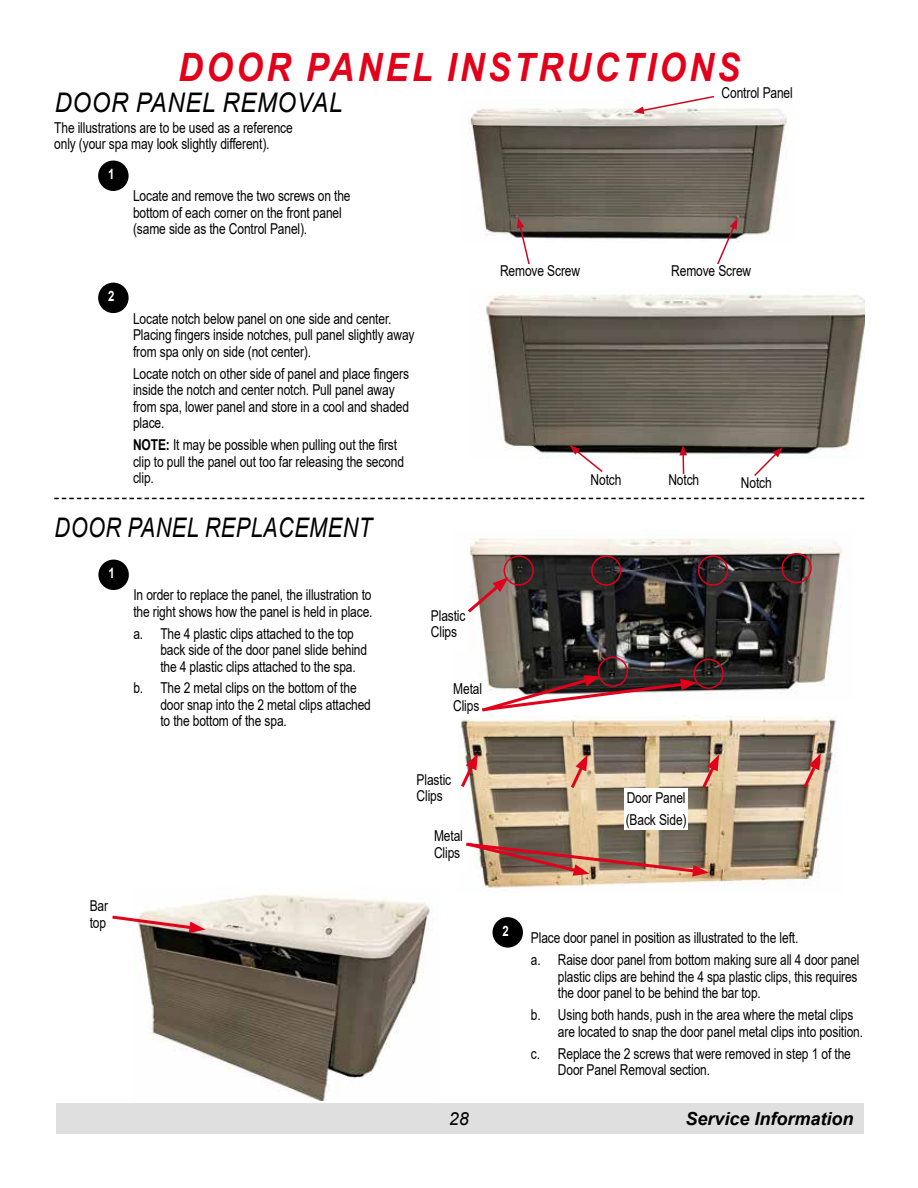
<style>
.page{position:relative;width:918px;height:1188px;background:#fff}
.page>*{position:absolute;margin:0;border:0;box-sizing:border-box;transform-origin:0 0}
.t1{font:italic 700 39px "Arial";letter-spacing:.095em;color:#e2001a;scale:.88 1}
.t2{font:italic 27px "Arial";letter-spacing:.025em;color:#000;scale:.8 1}
.t3{font:italic 27px "Arial";letter-spacing:.025em;color:#000;scale:.88 1}
.t4{font:italic 700 18px "Arial";color:#000}
.t5{font:italic 18px "Arial";color:#000}
.t6{font:15px/16.5px "Arial";letter-spacing:-.01em;color:#000;scale:.8 1}
.t7{font:15px/16.5px "Arial";letter-spacing:-.01em;color:#000;scale:.79 1}
.t8{font:700 14.25px "Arial";color:#fff;scale:.8 1}
.s1{font-weight:700}
</style>
<div class="page">
<div style="left:56px;top:1104px;width:808px;height:30px;background:#dfdfe0"></div>
<img style="left:469px;top:108px;width:319px;height:134px">
<svg style="left:54px;top:498px;width:810px;height:1px"></svg>
<div style="left:98px;top:161px;width:31px;height:30px;background:#000;border-radius:50%"></div>
<div style="left:98px;top:283px;width:31px;height:30px;background:#000;border-radius:50%"></div>
<svg style="left:517px;top:218px;width:16px;height:46px"></svg>
<svg style="left:633px;top:95px;width:83px;height:19px"></svg>
<div style="left:98px;top:560px;width:31px;height:30px;background:#000;border-radius:50%"></div>
<div style="left:493px;top:917px;width:30px;height:31px;background:#000;border-radius:50%"></div>
<svg style="left:711px;top:218px;width:26px;height:46px"></svg>
<img style="left:139px;top:894px;width:291px;height:207px">
<img style="left:470px;top:538px;width:372px;height:154px">
<img style="left:460px;top:717px;width:377px;height:171px">
<div style="left:504px;top:555px;width:30px;height:31px;border:2px solid #e2001a;border-radius:50%"></div>
<div style="left:591px;top:555px;width:30px;height:31px;border:2px solid #e2001a;border-radius:50%"></div>
<div style="left:698px;top:555px;width:30px;height:31px;border:2px solid #e2001a;border-radius:50%"></div>
<div style="left:781px;top:553px;width:31px;height:30px;border:2px solid #e2001a;border-radius:50%"></div>
<div style="left:598px;top:657px;width:30px;height:30px;border:2px solid #e2001a;border-radius:50%"></div>
<div style="left:693px;top:659px;width:31px;height:30px;border:2px solid #e2001a;border-radius:50%"></div>
<div style="left:434px;top:830px;width:32px;height:42px;background:#fff"></div>
<svg style="left:460px;top:753px;width:18px;height:37px"></svg>
<div style="left:624px;top:788px;width:64px;height:41px;background:#fff"></div>
<svg style="left:468px;top:577px;width:41px;height:39px"></svg>
<div style="left:453px;top:683px;width:32px;height:34px;background:#fff"></div>
<svg style="left:112px;top:914px;width:94px;height:19px"></svg>
<svg style="left:568px;top:754px;width:20px;height:37px"></svg>
<svg style="left:700px;top:754px;width:19px;height:37px"></svg>
<svg style="left:801px;top:753px;width:20px;height:37px"></svg>
<svg style="left:463px;top:841px;width:246px;height:36px;background:#a67c6c"></svg>
<img style="left:485px;top:294px;width:379px;height:164px">
<svg style="left:569px;top:445px;width:35px;height:27px"></svg>
<svg style="left:753px;top:447px;width:30px;height:29px"></svg>
<hr style="left:682px;top:453px;width:2px;height:24px;background:#cd071e">
<svg style="left:679px;top:445px;width:8px;height:10px"></svg>
<div style="left:668px;top:474px;width:31px;height:13px;background:#fff"></div>
<svg style="left:479px;top:675px;width:218px;height:37px"></svg>
<h1 class="t1" style="left:178px;top:41px;width:640px">DOOR PANEL INSTRUCTIONS</h1>
<h2 class="t3" style="left:55px;top:85px;width:328px">DOOR PANEL REMOVAL</h2>
<p class="t6" style="left:54px;top:119px;width:300px">The illustrations are to be used as a reference only (your spa may look slightly different).</p>
<p class="t8" style="left:108px;top:164px;width:9px">1</p>
<p class="t6" style="left:133px;top:188px;width:273px">Locate and remove the two screws on the bottom of each corner on the front panel (same side as the Control Panel).</p>
<p class="t8" style="left:108px;top:286px;width:9px">2</p>
<p class="t6" style="left:133px;top:310px;width:353px">Locate notch below panel on one side and center.<br>Placing fingers inside notches, pull panel slightly away from spa only on side (not center).</p>
<p class="t6" style="left:133px;top:365px;width:347px">Locate notch on other side of panel and place fingers inside the notch and center notch. Pull panel away from spa, lower panel and store in a cool and shaded place.</p>
<p class="t6" style="left:133px;top:436px;width:340px"><span class="s1">NOTE:</span> It may be possible when pulling out the first clip to pull the panel out too far releasing the second clip.</p>
<h2 class="t2" style="left:55px;top:510px;width:398px">DOOR PANEL REPLACEMENT</h2>
<p class="t8" style="left:109px;top:563px;width:9px">1</p>
<p class="t6" style="left:133px;top:587px;width:301px">In order to replace the panel, the illustration to the right shows how the panel is held in place.</p>
<p class="t6" style="left:160px;top:625px;width:260px;text-indent:-27px">a. The 4 plastic clips attached to the top back side of the door panel slide behind the 4 plastic clips attached to the spa.</p>
<p class="t6" style="left:160px;top:680px;width:265px;text-indent:-27px">b. The 2 metal clips on the bottom of the door snap into the 2 metal clips attached to the bottom of the spa.</p>
<p class="t6" style="left:431px;top:607px;width:45px">Plastic<br>Clips</p>
<p class="t6" style="left:453px;top:681px;width:38px">Metal<br>Clips</p>
<p class="t6" style="left:90px;top:898px;width:25px">Bar top</p>
<p class="t6" style="left:417px;top:771px;width:45px">Plastic<br>Clips</p>
<p class="t6" style="left:434px;top:828px;width:38px">Metal<br>Clips</p>
<p class="t6" style="left:500px;top:262px;width:102px">Remove Screw</p>
<p class="t6" style="left:722px;top:84px;width:91px">Control Panel</p>
<p class="t6" style="left:671px;top:262px;width:102px">Remove Screw</p>
<p class="t6" style="left:591px;top:471px;width:40px">Notch</p>
<p class="t6" style="left:668px;top:471px;width:40px">Notch</p>
<p class="t6" style="left:741px;top:474px;width:40px">Notch</p>
<p class="t6" style="left:626px;top:787px;width:78px;line-height:21.9px">Door Panel (Back Side)</p>
<p class="t8" style="left:503px;top:921px;width:9px">2</p>
<p class="t6" style="left:531px;top:927px;width:412px;line-height:21.9px">Place door panel in position as illustrated to the left.<br>a. Raise door panel from bottom making sure all 4 door panel</p>
<p class="t7" style="left:558px;top:968px;width:381px">plastic clips are behind the 4 spa plastic clips, this requires the door panel to be behind the bar top.</p>
<p class="t6" style="left:558px;top:1007px;width:383px;text-indent:-27px">b. Using both hands, push in the area where the metal clips are located to snap the door panel metal clips into position.</p>
<p class="t6" style="left:558px;top:1045px;width:368px;text-indent:-27px">c. Replace the 2 screws that were removed in step 1 of the<br>Door Panel Removal section.</p>
<p class="t5" style="left:449px;top:1107px;width:22px">28</p>
<p class="t4" style="left:685px;top:1107px;width:170px">Service Information</p>
</div>
